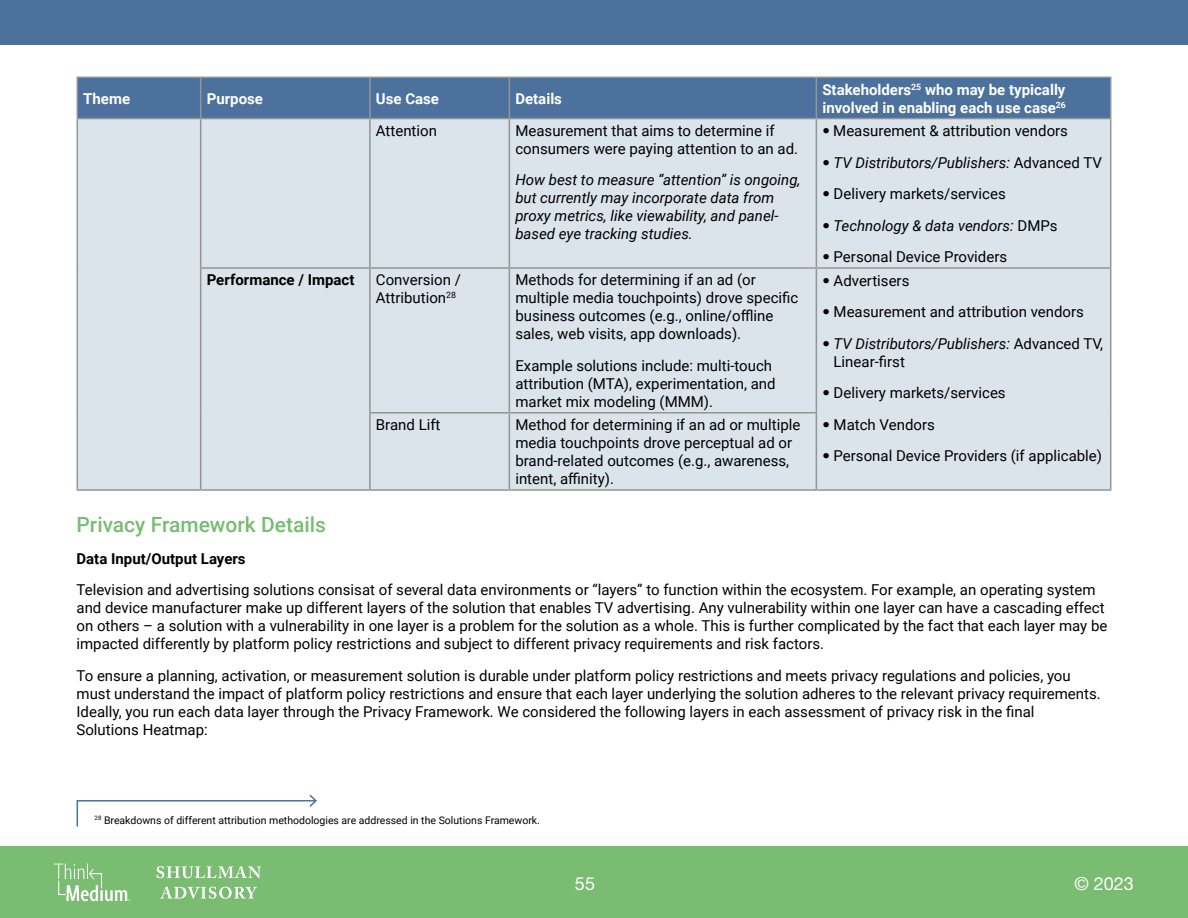
<style>
.page{position:relative;width:1188px;height:918px;background:#fff}
.page>*{position:absolute;margin:0;border:0;box-sizing:border-box;transform-origin:0 0}
.t1{font:500 21px "Roboto";color:#79bc72}
.t2{font:18px "Helvetica Neue LT 55 Rm";color:#fff}
.t3{font:15px/18px "Roboto";color:#000}
.t4{font:italic 15px/18px "Roboto";color:#000}
.t5{font:700 15px/18px "Roboto";color:#fff}
.t6{font:700 15px "Roboto";color:#000}
.t7{font:10.5px "Roboto";color:#000}
.s1{font-family:"Helvetica Neue";font-weight:800}
.s2{font-family:"Helvetica Neue";font-weight:800;font-style:normal}
.s3{font-style:normal}
</style>
<div class="page">
<div style="left:0;top:0;width:1188px;height:45px;background:#4c719d"></div>
<div style="left:0;top:847px;width:1188px;height:71px;background:#7abc72"></div>
<img style="left:157px;top:866px;width:104px;height:12px">
<svg style="left:54px;top:863px;width:77px;height:38px"></svg>
<div style="left:78px;top:78px;width:1032px;height:40px;background:#4c719d"></div>
<div style="left:78px;top:119px;width:1032px;height:370px;background:#dbe3eb"></div>
<hr style="left:77px;top:77px;width:124px;height:1px;background:#939598">
<hr style="left:77px;top:78px;width:1px;height:40px;background:#939598">
<hr style="left:201px;top:77px;width:169px;height:1px;background:#939598">
<hr style="left:200px;top:78px;width:1px;height:40px;background:#939598">
<hr style="left:370px;top:77px;width:139px;height:1px;background:#939598">
<hr style="left:369px;top:78px;width:2px;height:40px;background:#939598">
<hr style="left:509px;top:77px;width:307px;height:1px;background:#939598">
<hr style="left:509px;top:78px;width:1px;height:40px;background:#939598">
<hr style="left:816px;top:77px;width:295px;height:1px;background:#939598">
<hr style="left:816px;top:78px;width:1px;height:40px;background:#939598">
<hr style="left:1110px;top:78px;width:1px;height:40px;background:#939598">
<hr style="left:77px;top:118px;width:124px;height:1px;background:#939598">
<hr style="left:77px;top:119px;width:1px;height:149px;background:#939598">
<hr style="left:77px;top:268px;width:1px;height:145px;background:#939598">
<hr style="left:77px;top:413px;width:1px;height:76px;background:#939598">
<hr style="left:77px;top:489px;width:124px;height:2px;background:#939598">
<hr style="left:201px;top:118px;width:169px;height:1px;background:#939598">
<hr style="left:200px;top:119px;width:1px;height:148px;background:#939598">
<hr style="left:370px;top:118px;width:139px;height:1px;background:#939598">
<hr style="left:369px;top:119px;width:2px;height:148px;background:#939598">
<hr style="left:509px;top:118px;width:307px;height:1px;background:#939598">
<hr style="left:509px;top:119px;width:1px;height:148px;background:#939598">
<hr style="left:816px;top:118px;width:295px;height:1px;background:#939598">
<hr style="left:816px;top:119px;width:1px;height:148px;background:#939598">
<hr style="left:1110px;top:119px;width:1px;height:148px;background:#939598">
<hr style="left:200px;top:267px;width:170px;height:2px;background:#939598">
<hr style="left:200px;top:269px;width:1px;height:144px;background:#939598">
<hr style="left:200px;top:413px;width:1px;height:76px;background:#939598">
<hr style="left:201px;top:489px;width:169px;height:2px;background:#939598">
<hr style="left:370px;top:267px;width:139px;height:2px;background:#939598">
<hr style="left:369px;top:269px;width:2px;height:143px;background:#939598">
<hr style="left:509px;top:267px;width:307px;height:2px;background:#939598">
<hr style="left:509px;top:269px;width:1px;height:143px;background:#939598">
<hr style="left:816px;top:267px;width:295px;height:2px;background:#939598">
<hr style="left:816px;top:269px;width:1px;height:143px;background:#939598">
<hr style="left:1110px;top:269px;width:1px;height:144px;background:#939598">
<hr style="left:1110px;top:413px;width:1px;height:76px;background:#939598">
<hr style="left:816px;top:489px;width:295px;height:2px;background:#939598">
<hr style="left:369px;top:412px;width:140px;height:2px;background:#939598">
<hr style="left:369px;top:414px;width:2px;height:75px;background:#939598">
<hr style="left:509px;top:412px;width:308px;height:2px;background:#939598">
<hr style="left:509px;top:414px;width:1px;height:75px;background:#939598">
<hr style="left:816px;top:414px;width:1px;height:75px;background:#939598">
<hr style="left:370px;top:489px;width:139px;height:2px;background:#939598">
<hr style="left:509px;top:489px;width:307px;height:2px;background:#939598">
<svg style="left:76px;top:794px;width:241px;height:33px"></svg>
<p class="t5" style="left:83px;top:89px;width:48px">Theme</p>
<p class="t5" style="left:207px;top:89px;width:58px">Purpose</p>
<p class="t5" style="left:376px;top:89px;width:65px">Use Case</p>
<p class="t5" style="left:515px;top:89px;width:48px">Details</p>
<p class="t5" style="left:822px;top:80px;width:245px">Stakeholders<sup>25</sup> who may be typically involved in enabling each use case<sup>26</sup></p>
<p class="t3" style="left:376px;top:121px;width:63px">Attention</p>
<p class="t3" style="left:515px;top:121px;width:284px">Measurement that aims to determine if consumers were paying attention to an ad.</p>
<p class="t4" style="left:515px;top:170px;width:287px">How best to measure “attention” is ongoing, but currently may incorporate data from proxy metrics, like viewability, and panel&shy;based eye tracking studies.</p>
<p class="t3" style="left:822px;top:121px;width:247px"><span class="s1">•</span> Measurement &amp; attribution vendors</p>
<p class="t4" style="left:822px;top:153px;width:281px"><span class="s2">•</span> TV Distributors/Publishers: <span class="s3">Advanced TV</span></p>
<p class="t3" style="left:822px;top:184px;width:185px"><span class="s1">•</span> Delivery markets/services</p>
<p class="t4" style="left:822px;top:216px;width:237px"><span class="s2">•</span> Technology &amp; data vendors: <span class="s3">DMPs</span></p>
<p class="t3" style="left:822px;top:247px;width:186px"><span class="s1">•</span> Personal Device Providers</p>
<p class="t6" style="left:207px;top:269px;width:149px">Performance / Impact</p>
<p class="t3" style="left:376px;top:270px;width:86px">Conversion /<br>Attribution<sup>28</sup></p>
<p class="t3" style="left:515px;top:270px;width:284px">Methods for determining if an ad (or multiple media touchpoints) drove specific business outcomes (e.g., online/offline sales, web visits, app downloads).</p>
<p class="t3" style="left:515px;top:356px;width:262px">Example solutions include: multi-touch attribution (MTA), experimentation, and market mix modeling (MMM).</p>
<p class="t3" style="left:376px;top:415px;width:66px">Brand Lift</p>
<p class="t3" style="left:515px;top:415px;width:286px">Method for determining if an ad or multiple media touchpoints drove perceptual ad or brand-related outcomes (e.g., awareness, intent, affinity).</p>
<p class="t3" style="left:822px;top:271px;width:89px"><span class="s1">•</span> Advertisers</p>
<p class="t3" style="left:822px;top:302px;width:263px"><span class="s1">•</span> Measurement and attribution vendors</p>
<p class="t4" style="left:834px;top:334px;width:271px;text-indent:-11px"><span class="s2">•</span> TV Distributors/Publishers: <span class="s3">Advanced TV,<br>Linear-first</span></p>
<p class="t3" style="left:822px;top:383px;width:185px"><span class="s1">•</span> Delivery markets/services</p>
<p class="t3" style="left:822px;top:415px;width:114px"><span class="s1">•</span> Match Vendors</p>
<p class="t3" style="left:822px;top:446px;width:281px"><span class="s1">•</span> Personal Device Providers (if applicable)</p>
<h1 class="t1" style="left:77px;top:510px;width:251px">Privacy Framework Details</h1>
<p class="t6" style="left:77px;top:548px;width:171px">Data Input/Output Layers</p>
<p class="t3" style="left:77px;top:580px;width:1032px">Television and advertising solutions consisat of several data environments or “layers” to function within the ecosystem. For example, an operating system and device manufacturer make up different layers of the solution that enables TV advertising. Any vulnerability within one layer can have a cascading effect on others – a solution with a vulnerability in one layer is a problem for the solution as a whole. This is further complicated by the fact that each layer may be impacted differently by platform policy restrictions and subject to different privacy requirements and risk factors.</p>
<p class="t3" style="left:77px;top:666px;width:1026px">To ensure a planning, activation, or measurement solution is durable under platform policy restrictions and meets privacy regulations and policies, you must understand the impact of platform policy restrictions and ensure that each layer underlying the solution adheres to the relevant privacy requirements.<br>Ideally, you run each data layer through the Privacy Framework. We considered the following layers in each assessment of privacy risk in the final Solutions Heatmap:</p>
<p class="t7" style="left:95px;top:813px;width:447px"><sup>28</sup> Breakdowns of different attribution methodologies are addressed in the Solutions Framework.</p>
<p class="t2" style="left:575px;top:872px;width:22px">55</p>
<p class="t2" style="left:1075px;top:872px;width:61px">© 2023</p>
</div>
